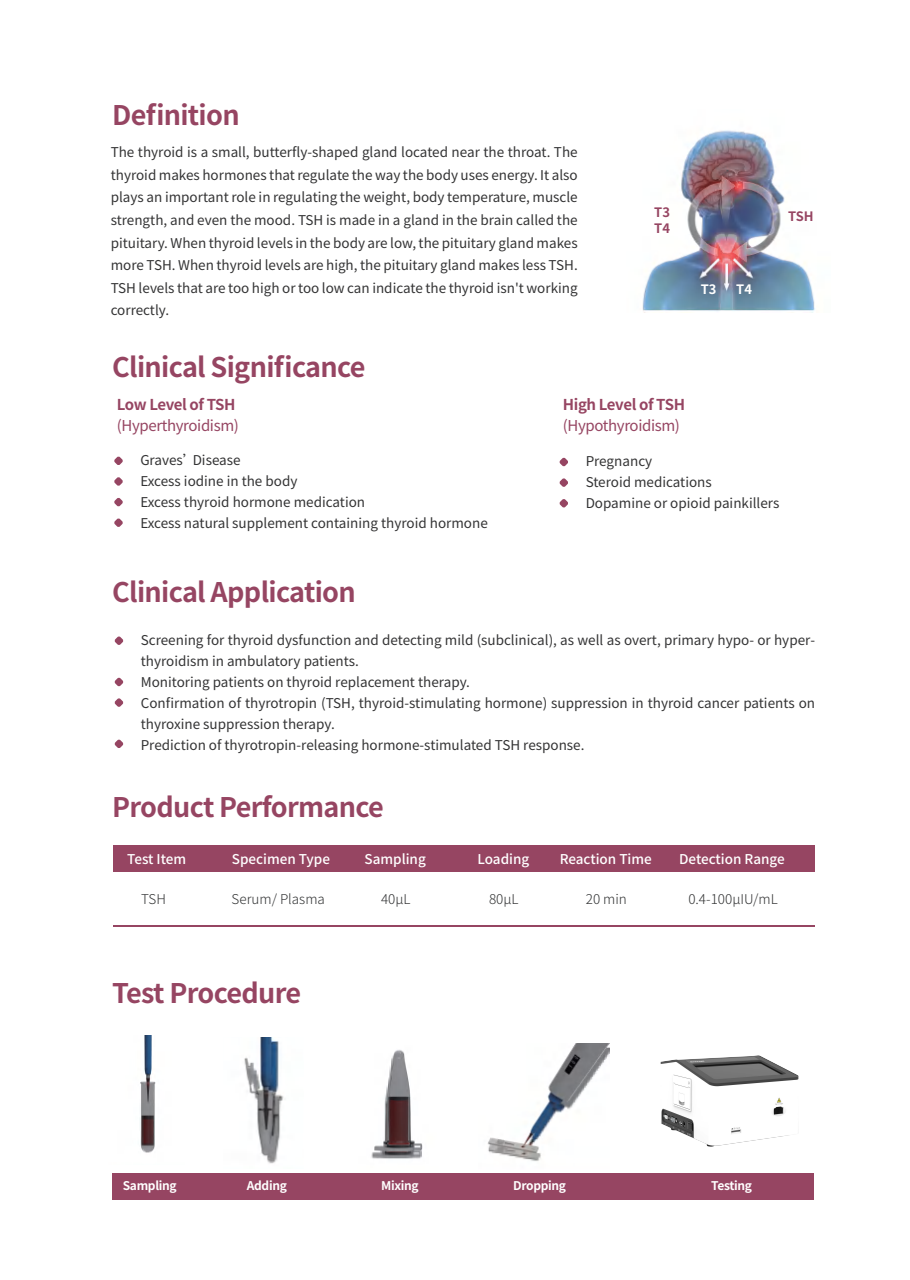
<style>
.page{position:relative;width:910px;height:1280px;background:#fff}
.page>*{position:absolute;margin:0;border:0;box-sizing:border-box;transform-origin:0 0}
.t1{font:700 27px "Source Han Sans CN";letter-spacing:-.025em;color:#964562}
.t2{font:15px "Source Han Sans CN";letter-spacing:-.025em;color:#964562}
.t3{font:700 15px "Source Han Sans CN";letter-spacing:-.03em;color:#964562}
.t4{font:13.5px/21px "Source Han Sans CN";color:#333334}
.t5{font:500 13.5px "Source Han Sans CN";color:#fff}
.t6{font:300 13.5px "Source Han Sans CN";color:#323334}
.t7{font:700 12.9px "Source Han Sans CN";color:#964562}
.t8{font:700 12.9px "Source Han Sans CN";color:#fff}
.t9{font:700 12px "Source Han Sans CN";letter-spacing:-.025em;color:#fff}
</style>
<div class="page">
<svg style="left:114px;top:498px;width:9px;height:9px"></svg>
<svg style="left:114px;top:456px;width:9px;height:9px"></svg>
<svg style="left:114px;top:518px;width:9px;height:9px"></svg>
<svg style="left:114px;top:477px;width:9px;height:9px"></svg>
<svg style="left:559px;top:499px;width:9px;height:9px"></svg>
<svg style="left:559px;top:458px;width:9px;height:8px"></svg>
<svg style="left:559px;top:478px;width:9px;height:9px"></svg>
<svg style="left:114px;top:677px;width:9px;height:9px"></svg>
<svg style="left:114px;top:636px;width:9px;height:9px"></svg>
<svg style="left:114px;top:698px;width:9px;height:9px"></svg>
<svg style="left:114px;top:739px;width:9px;height:9px"></svg>
<div style="left:113px;top:845px;width:702px;height:27px;background:#964562"></div>
<hr style="left:113px;top:925px;width:702px;height:2px;background:#964562">
<div style="left:112px;top:1173px;width:702px;height:26px;background:#964562"></div>
<img style="left:140px;top:1035px;width:16px;height:118px">
<img style="left:244px;top:1037px;width:40px;height:127px">
<img style="left:371px;top:1050px;width:52px;height:109px">
<img style="left:487px;top:1044px;width:122px;height:117px">
<img style="left:660px;top:1056px;width:139px;height:91px">
<img style="left:642px;top:130px;width:173px;height:183px">
<h1 class="t1" style="left:112px;top:100px;width:129px">Definition</h1>
<p class="t4" style="left:111px;top:142px;width:469px;line-height:22.5px;text-align:justify">The thyroid is a small, butterfly-shaped gland located near the throat. The thyroid makes hormones that regulate the way the body uses energy. It also plays an important role in regulating the weight, body temperature, muscle strength, and even the mood. TSH is made in a gland in the brain called the pituitary. When thyroid levels in the body are low, the pituitary gland makes more TSH. When thyroid levels are high, the pituitary gland makes less TSH.<br>TSH levels that are too high or too low can indicate the thyroid isn't working correctly.</p>
<h1 class="t1" style="left:112px;top:352px;width:255px">Clinical Significance</h1>
<p class="t7" style="left:654px;top:204px;width:17px">T3</p>
<p class="t7" style="left:788px;top:209px;width:27px">TSH</p>
<p class="t7" style="left:654px;top:221px;width:17px">T4</p>
<p class="t8" style="left:701px;top:282px;width:17px">T3</p>
<p class="t8" style="left:736px;top:282px;width:17px">T4</p>
<p class="t3" style="left:117px;top:396px;width:120px">Low Level of TSH</p>
<p class="t2" style="left:117px;top:417px;width:124px">(Hyperthyroidism)</p>
<p class="t4" style="left:140px;top:450px;width:349px">Graves’Disease<br>Excess iodine in the body<br>Excess thyroid hormone medication<br>Excess natural supplement containing thyroid hormone</p>
<h1 class="t1" style="left:112px;top:577px;width:245px">Clinical Application</h1>
<p class="t3" style="left:563px;top:396px;width:124px">High Level of TSH</p>
<p class="t2" style="left:563px;top:417px;width:119px">(Hypothyroidism)</p>
<p class="t4" style="left:586px;top:451px;width:195px">Pregnancy<br>Steroid medications<br>Dopamine or opioid painkillers</p>
<p class="t4" style="left:141px;top:630px;width:676px">Screening for thyroid dysfunction and detecting mild (subclinical), as well as overt, primary hypo- or hyper&shy;thyroidism in ambulatory patients.<br>Monitoring patients on thyroid replacement therapy.<br>Confirmation of thyrotropin (TSH, thyroid-stimulating hormone) suppression in thyroid cancer patients on thyroxine suppression therapy.<br>Prediction of thyrotropin-releasing hormone-stimulated TSH response.</p>
<h1 class="t1" style="left:112px;top:792px;width:273px">Product Performance</h1>
<p class="t5" style="left:127px;top:852px;width:61px">Test Item</p>
<p class="t5" style="left:232px;top:852px;width:100px">Specimen Type</p>
<p class="t5" style="left:365px;top:852px;width:63px">Sampling</p>
<p class="t5" style="left:477px;top:852px;width:53px">Loading</p>
<p class="t5" style="left:560px;top:852px;width:94px">Reaction Time</p>
<p class="t5" style="left:679px;top:852px;width:107px">Detection Range</p>
<p class="t6" style="left:141px;top:891px;width:26px">TSH</p>
<p class="t6" style="left:232px;top:891px;width:95px">Serum/ Plasma</p>
<p class="t6" style="left:381px;top:891px;width:31px">40μL</p>
<p class="t6" style="left:489px;top:891px;width:31px">80μL</p>
<p class="t6" style="left:586px;top:891px;width:43px">20 min</p>
<p class="t6" style="left:688px;top:891px;width:91px">0.4-100μIU/mL</p>
<h1 class="t1" style="left:112px;top:978px;width:190px">Test Procedure</h1>
<p class="t9" style="left:123px;top:1179px;width:56px">Sampling</p>
<p class="t9" style="left:247px;top:1179px;width:42px">Adding</p>
<p class="t9" style="left:381px;top:1179px;width:39px">Mixing</p>
<p class="t9" style="left:513px;top:1179px;width:55px">Dropping</p>
<p class="t9" style="left:711px;top:1179px;width:42px">Testing</p>
</div>
